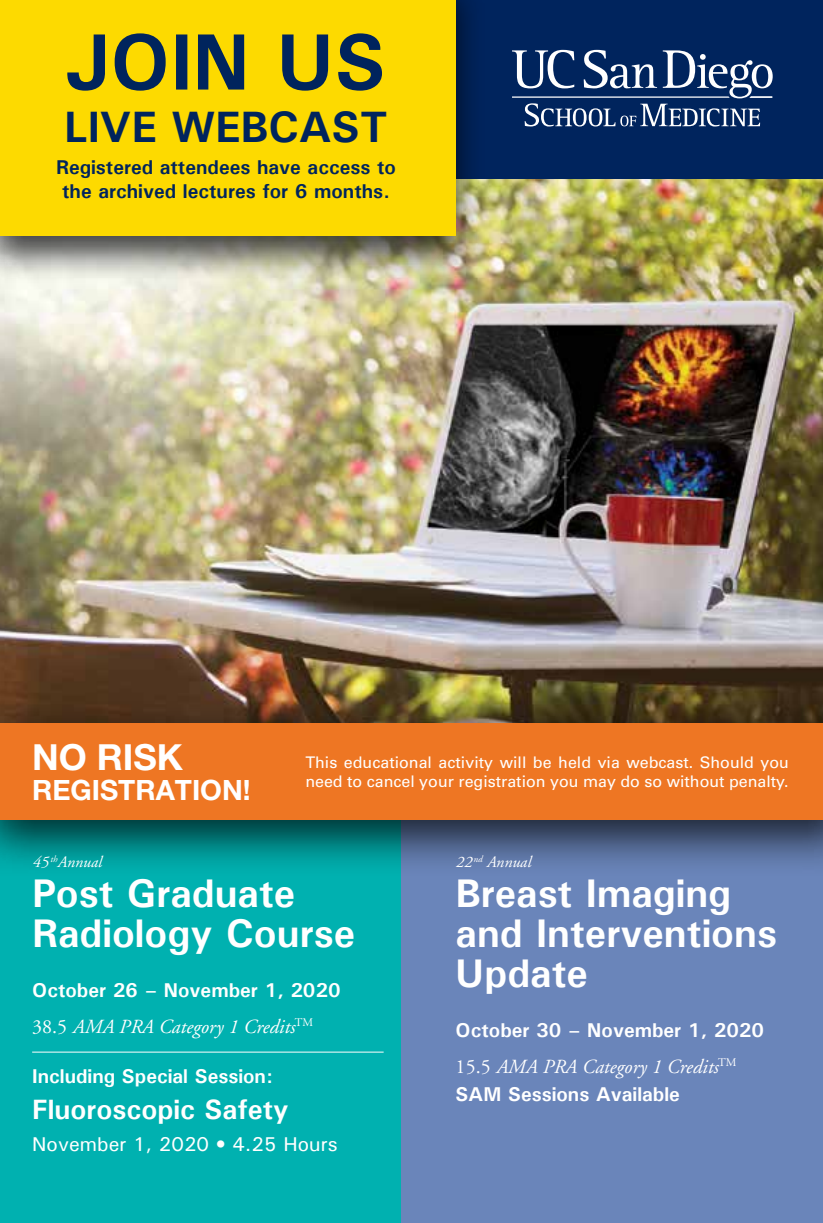
<style>
.page{position:relative;width:823px;height:1223px;background:#fff}
.page>*{position:absolute;margin:0;border:0;box-sizing:border-box;transform-origin:0 0}
.t1{font:700 80px "Univers";color:#00245d}
.t2{font:700 44px "Univers";color:#00245d}
.t3{font:700 40px/40px "Univers";color:#fff}
.t4{font:700 36px "Helvetica Neue";color:#fff}
.t5{font:700 28px "Univers";color:#fff}
.t6{font:700 28px "Helvetica Neue";color:#fff}
.t7{font:700 20px "Univers";color:#fff}
.t8{font:700 20px/24px "Univers";color:#00245d;text-align:center}
.t9{font:italic 20px "Adobe Garamond";color:#fff}
.t10{font:500 20px "Univers";color:#fff}
.t11{font:16px/19.2px "Univers";color:#fff}
.t12{font:italic 16px "Adobe Garamond";color:#fff}
.s1{font-style:normal}
</style>
<div class="page">
<img style="left:0;top:178px;width:822px;height:523px">
<div style="left:0;top:819px;width:419px;height:403px;background:#00b1b0"></div>
<div style="left:401px;top:808px;width:421px;height:414px;background:#6a85ba"></div>
<div style="left:0;top:701px;width:822px;height:177px;background:#000;opacity:.75"></div>
<div style="left:287px;top:723px;width:535px;height:96px;background:#ee7623"></div>
<div style="left:0;top:723px;width:287px;height:96px;background:#ee7623"></div>
<hr style="left:32px;top:1051px;width:351px;height:1px;background:#fff">
<div style="left:455px;top:0;width:367px;height:178px;background:#00245d"></div>
<svg style="left:512px;top:50px;width:260px;height:76px"></svg>
<div style="left:0;top:0;width:486px;height:284px;background:#000;opacity:.75"></div>
<div style="left:0;top:0;width:455px;height:236px;background:#fdda00"></div>
<h1 class="t1" style="left:66px;top:12px;width:322px">JOIN US</h1>
<h2 class="t2" style="left:64px;top:100px;width:325px">LIVE WEBCAST</h2>
<p class="t8" style="left:56px;top:155px;width:341px">Registered attendees have access to the archived lectures for 6 months.</p>
<h3 class="t4" style="left:32px;top:735px;width:152px">NO RISK</h3>
<h3 class="t6" style="left:32px;top:773px;width:220px">REGISTRATION!</h3>
<p class="t11" style="left:305px;top:752px;width:485px">This educational activity will be held via webcast. Should you need to cancel your registration you may do so without penalty.</p>
<p class="t12" style="left:32px;top:853px;width:71px">45 <sup>th</sup>Annual</p>
<h3 class="t3" style="left:32px;top:872px;width:324px">Post Graduate<br>Radiology Course</h3>
<p class="t7" style="left:32px;top:977px;width:310px">October 26 – November 1, 2020</p>
<p class="t9" style="left:32px;top:1016px;width:282px"><span class="s1">38.5</span> AMA PRA Category 1 Credits<sup>TM</sup></p>
<p class="t7" style="left:32px;top:1063px;width:242px">Including Special Session:</p>
<h3 class="t5" style="left:32px;top:1091px;width:258px">Fluoroscopic Safety</h3>
<p class="t10" style="left:32px;top:1131px;width:307px">November 1, 2020 • 4.25 Hours</p>
<p class="t12" style="left:455px;top:853px;width:76px">22 <sup>nd</sup> Annual</p>
<h3 class="t3" style="left:455px;top:872px;width:322px">Breast Imaging and Interventions<br>Update</h3>
<p class="t7" style="left:455px;top:1017px;width:310px">October 30 – November 1, 2020</p>
<p class="t9" style="left:455px;top:1056px;width:282px"><span class="s1">15.5</span> AMA PRA Category 1 Credits<sup>TM</sup></p>
<p class="t7" style="left:455px;top:1081px;width:225px">SAM Sessions Available</p>
</div>
